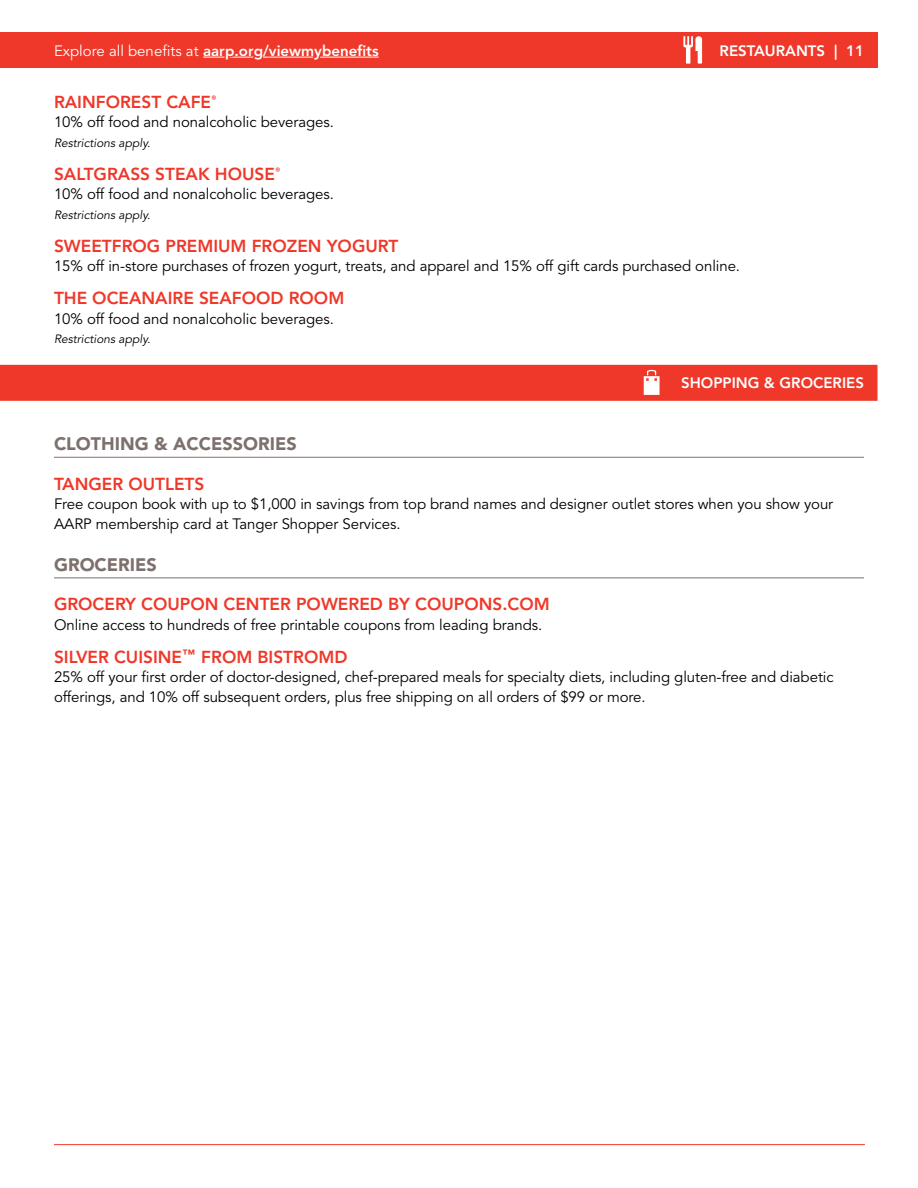
<style>
.page{position:relative;width:918px;height:1188px;background:#fff}
.page>*{position:absolute;margin:0;border:0;box-sizing:border-box;transform-origin:0 0}
.t1{font:900 18px "Avenir LT Std";color:#7d706d}
.t2{font:800 17.25px "Avenir LT Std";color:#ef3829}
.t3{font:15px/19.5px "Avenir LT Std";letter-spacing:-.005em;color:#000}
.t4{font:800 15px "Avenir LT Std";color:#fff}
.t5{font:italic 12px "Avenir LT Std";color:#000}
.s1{font-weight:400}
.s2{font-size:23.25px}
</style>
<div class="page">
<hr style="left:54px;top:1144px;width:811px;height:1px;background:#ef3829">
<div style="left:0;top:365px;width:878px;height:36px;background:#ef3829"></div>
<hr style="left:54px;top:457px;width:810px;height:1px;background:#7d706d">
<hr style="left:54px;top:577px;width:810px;height:1px;background:#7d706d">
<svg style="left:644px;top:370px;width:16px;height:25px"></svg>
<div style="left:0;top:32px;width:878px;height:36px;background:#ef3829"></div>
<hr style="left:203px;top:57px;width:176px;height:1px;background:#fff">
<svg style="left:223px;top:56px;width:14px;height:2px"></svg>
<svg style="left:250px;top:56px;width:15px;height:2px"></svg>
<svg style="left:310px;top:56px;width:16px;height:2px"></svg>
<svg style="left:683px;top:36px;width:19px;height:28px"></svg>
<p class="t4" style="left:54px;top:42px;width:326px"><span class="s1">Explore all benefits at</span> aarp.org/viewmybenefits</p>
<p class="t4" style="left:720px;top:42px;width:146px">RESTAURANTS | 11</p>
<p class="t2" style="left:54px;top:91px;width:164px">RAINFOREST CAFE®</p>
<p class="t3" style="left:54px;top:113px;width:281px">10% off food and nonalcoholic beverages.</p>
<p class="t5" style="left:54px;top:136px;width:98px">Restrictions apply.</p>
<p class="t2" style="left:54px;top:163px;width:228px">SALTGRASS STEAK HOUSE®</p>
<p class="t3" style="left:54px;top:185px;width:281px">10% off food and nonalcoholic beverages.</p>
<p class="t5" style="left:54px;top:208px;width:98px">Restrictions apply.</p>
<p class="t2" style="left:54px;top:235px;width:346px">SWEETFROG PREMIUM FROZEN YOGURT</p>
<p class="t3" style="left:54px;top:257px;width:688px">15% off in-store purchases of frozen yogurt, treats, and apparel and 15% off gift cards purchased online.</p>
<p class="t2" style="left:54px;top:288px;width:292px">THE OCEANAIRE SEAFOOD ROOM</p>
<p class="t3" style="left:54px;top:309px;width:281px">10% off food and nonalcoholic beverages.</p>
<p class="t5" style="left:54px;top:332px;width:98px">Restrictions apply.</p>
<p class="t4" style="left:681px;top:374px;width:184px">SHOPPING &amp; GROCERIES</p>
<p class="t1" style="left:54px;top:433px;width:244px">CLOTHING &amp; ACCESSORIES</p>
<p class="t2" style="left:54px;top:474px;width:152px">TANGER OUTLETS</p>
<p class="t3" style="left:54px;top:495px;width:781px">Free coupon book with up to $1,000 in savings from top brand names and designer outlet stores when you show your<br>AARP membership card at Tanger Shopper Services.</p>
<p class="t1" style="left:54px;top:554px;width:104px">GROCERIES</p>
<p class="t2" style="left:54px;top:594px;width:497px">GROCERY COUPON CENTER POWERED BY COUPONS.COM</p>
<p class="t3" style="left:54px;top:616px;width:490px">Online access to hundreds of free printable coupons from leading brands.</p>
<p class="t2" style="left:54px;top:647px;width:295px">SILVER CUISINE<span class="s2">™</span> FROM BISTROMD</p>
<p class="t3" style="left:54px;top:668px;width:781px">25% off your first order of doctor-designed, chef-prepared meals for specialty diets, including gluten-free and diabetic offerings, and 10% off subsequent orders, plus free shipping on all orders of $99 or more.</p>
</div>
